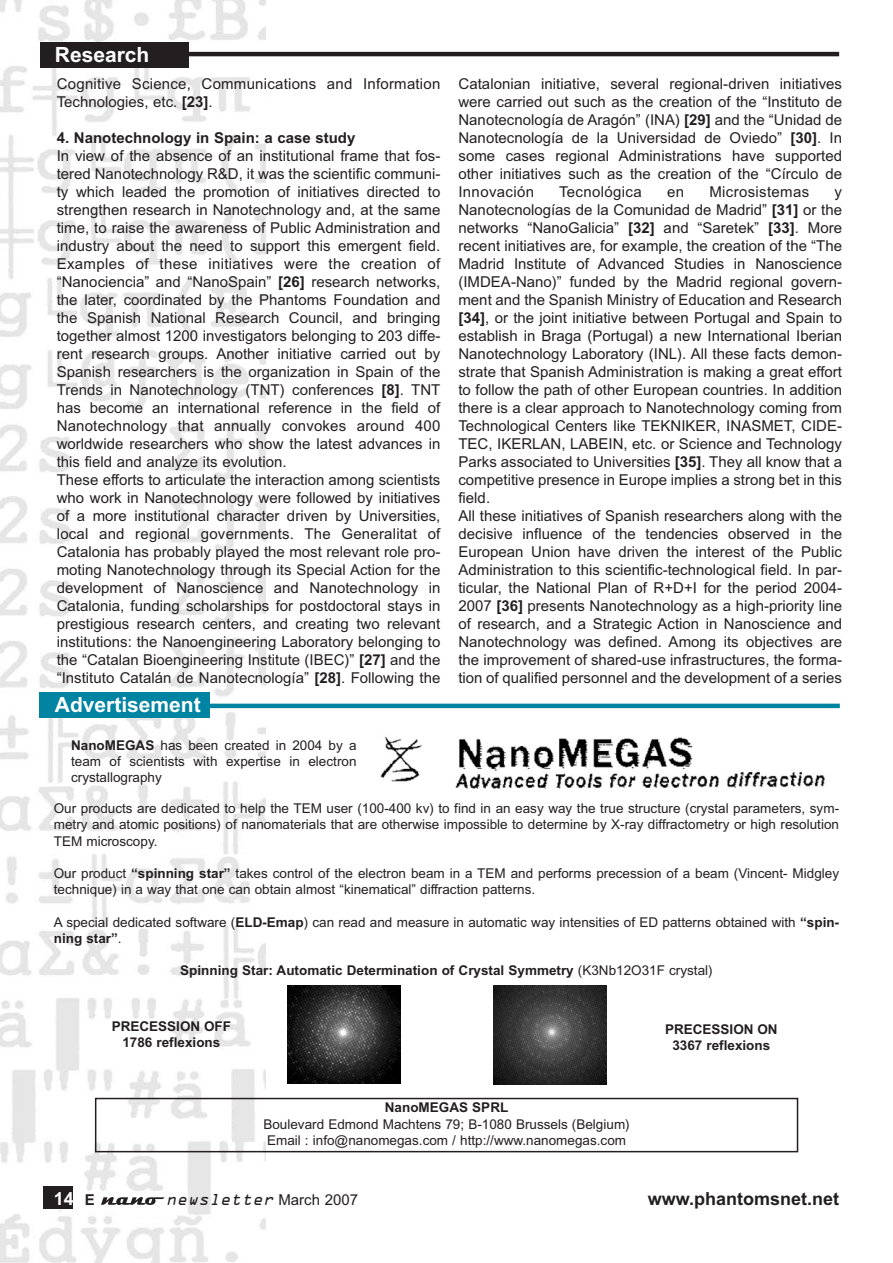
<style>
.page{position:relative;width:893px;height:1263px;background:#fff}
.page>*{position:absolute;margin:0;border:0;box-sizing:border-box;transform-origin:0 0}
.t1{font:700 21px "Arial";color:#fff}
.t2{font:700 18px "Arial";color:#231f20}
.t3{font:700 18px "Arial";color:#fff}
.t4{font:15px/18px "Arial";color:#231f20}
.t5{font:700 15px "Arial";color:#231f20}
.t6{font:15px "Arial";letter-spacing:.02em;color:#231f20}
.t7{font:italic 15px "OCRA";color:#231f20}
.t8{font:13.5px/16.2px "Arial";color:#231f20}
.t9{font:700 13.5px/16.2px "Arial";color:#231f20;text-align:center}
.s1{font-weight:700}
.s2{font-weight:400}
.s3{font-size:15px;color:#231f20}
.s4{font-family:"Arial";font-style:normal}
</style>
<div class="page">
<img style="left:0;top:0;width:265px;height:1263px">
<hr style="left:54px;top:52px;width:785px;height:4px;background:#231f20">
<div style="left:43px;top:1186px;width:30px;height:23px;background:#231f20"></div>
<svg style="left:101px;top:1197px;width:63px;height:8px"></svg>
<div style="left:40px;top:42px;width:149px;height:25px;background:#231f20"></div>
<img style="left:380px;top:736px;width:445px;height:53px">
<div style="left:95px;top:1098px;width:703px;height:54px;border:2px solid #231f20"></div>
<img style="left:287px;top:986px;width:113px;height:97px">
<img style="left:493px;top:986px;width:113px;height:99px">
<hr style="left:54px;top:704px;width:785px;height:4px;background:#0084a2">
<div style="left:40px;top:692px;width:170px;height:26px;background:#0084a2"></div>
<h1 class="t1" style="left:55px;top:47px;width:96px">Research</h1>
<p class="t4" style="left:57px;top:76px;width:385px">Cognitive Science, Communications and Information<br>Technologies, etc. <span class="s1">[23]</span>.</p>
<p class="t5" style="left:57px;top:133px;width:300px">4. Nanotechnology in Spain: a case study</p>
<p class="t4" style="left:57px;top:148px;width:385px">In view of the absence of an institutional frame that fos&shy;tered Nanotechnology R&amp;D, it was the scientific communi&shy;ty which leaded the promotion of initiatives directed to strengthen research in Nanotechnology and, at the same time, to raise the awareness of Public Administration and industry about the need to support this emergent field.<br>Examples of these initiatives were the creation of “Nanociencia” and “NanoSpain” <span class="s1">[26]</span> research networks, the later, coordinated by the Phantoms Foundation and the Spanish National Research Council, and bringing together almost 1200 investigators belonging to 203 diffe&shy;rent research groups. Another initiative carried out by Spanish researchers is the organization in Spain of the Trends in Nanotechnology (TNT) conferences <span class="s1">[8]</span>. TNT has become an international reference in the field of Nanotechnology that annually convokes around 400 worldwide researchers who show the latest advances in this field and analyze its evolution.<br>These efforts to articulate the interaction among scientists who work in Nanotechnology were followed by initiatives of a more institutional character driven by Universities, local and regional governments. The Generalitat of Catalonia has probably played the most relevant role pro&shy;moting Nanotechnology through its Special Action for the development of Nanoscience and Nanotechnology in Catalonia, funding scholarships for postdoctoral stays in prestigious research centers, and creating two relevant institutions: the Nanoengineering Laboratory belonging to the “Catalan Bioengineering Institute (IBEC)” <span class="s1">[27]</span> and the “Instituto Catalán de Nanotecnología” <span class="s1">[28]</span>. Following the</p>
<h1 class="t1" style="left:55px;top:697px;width:147px">Advertisement</h1>
<p class="t4" style="left:458px;top:76px;width:385px;text-align:justify">Catalonian initiative, several regional-driven initiatives were carried out such as the creation of the “Instituto de Nanotecnología de Aragón” (INA) <span class="s1">[29]</span> and the “Unidad de Nanotecnología de la Universidad de Oviedo” <span class="s1">[30]</span>. In some cases regional Administrations have supported other initiatives such as the creation of the “Círculo de Innovación</p>
<p class="t6" style="left:559px;top:187px;width:84px">Tecnológica</p>
<p class="t4" style="left:667px;top:184px;width:19px">en</p>
<p class="t6" style="left:709px;top:187px;width:101px">Microsistemas</p>
<p class="t4" style="left:458px;top:184px;width:385px;text-indent:376px">y Nanotecnologías de la Comunidad de Madrid” <span class="s1">[31]</span> or the networks “NanoGalicia” <span class="s1">[32]</span> and “Saretek” <span class="s1">[33]</span>. More recent initiatives are, for example, the creation of the “The Madrid Institute of Advanced Studies in Nanoscience (IMDEA-Nano)” funded by the Madrid regional govern&shy;ment and the Spanish Ministry of Education and Research <span class="s1">[34]</span>, or the joint initiative between Portugal and Spain to establish in Braga (Portugal) a new International Iberian Nanotechnology Laboratory (INL). All these facts demon&shy;strate that Spanish Administration is making a great effort to follow the path of other European countries. In addition there is a clear approach to Nanotechnology coming from Technological Centers like TEKNIKER, INASMET, CIDE-TEC, IKERLAN, LABEIN, etc. or Science and Technology Parks associated to Universities <span class="s1">[35]</span>. They all know that a competitive presence in Europe implies a strong bet in this field.<br>All these initiatives of Spanish researchers along with the decisive influence of the tendencies observed in the European Union have driven the interest of the Public Administration to this scientific-technological field. In par&shy;ticular, the National Plan of R+D+I for the period 2004- 2007 <span class="s1">[36]</span> presents Nanotechnology as a high-priority line of research, and a Strategic Action in Nanoscience and Nanotechnology was defined. Among its objectives are the improvement of shared-use infrastructures, the forma&shy;tion of qualified personnel and the development of a series</p>
<p class="t8" style="left:71px;top:739px;width:287px;text-align:justify"><span class="s1">NanoMEGAS</span> has been created in 2004 by a team of scientists with expertise in electron crystallography</p>
<p class="t8" style="left:54px;top:802px;width:786px;text-align:justify">Our products are dedicated to help the TEM user (100-400 kv) to find in an easy way the true structure (crystal parameters, sym&shy;metry and atomic positions) of nanomaterials that are otherwise impossible to determine by X-ray diffractometry or high resolution TEM microscopy.</p>
<p class="t8" style="left:54px;top:867px;width:786px">Our product <span class="s1">“spinning star”</span> takes control of the electron beam in a TEM and performs precession of a beam (Vincent- Midgley technique) in a way that one can obtain almost “kinematical” diffraction patterns.</p>
<p class="t8" style="left:54px;top:915px;width:786px">A special dedicated software (<span class="s1">ELD-Emap</span>) can read and measure in automatic way intensities of ED patterns obtained with <span class="s1">“spin&shy;ning star”</span>.</p>
<p class="t9" style="left:180px;top:964px;width:534px">Spinning Star: Automatic Determination of Crystal Symmetry <span class="s2">(K3Nb12O31F crystal)</span></p>
<p class="t9" style="left:112px;top:1020px;width:121px">PRECESSION OFF<br>1786 reflexions</p>
<p class="t9" style="left:385px;top:1101px;width:125px">NanoMEGAS SPRL</p>
<p class="t8" style="left:263px;top:1117px;width:368px">Boulevard Edmond Machtens 79; B-1080 Brussels (Belgium)<br>Email : info@nanomegas.com / http://www.nanomegas.com</p>
<p class="t9" style="left:665px;top:1023px;width:114px">PRECESSION ON<br>3367 reflexions</p>
<p class="t3" style="left:54px;top:1192px;width:43px">14 <span class="s3">E</span></p>
<p class="t7" style="left:166px;top:1194px;width:194px">newsletter <span class="s4">March 2007</span></p>
<p class="t2" style="left:647px;top:1192px;width:193px">www.phantomsnet.net</p>
</div>
